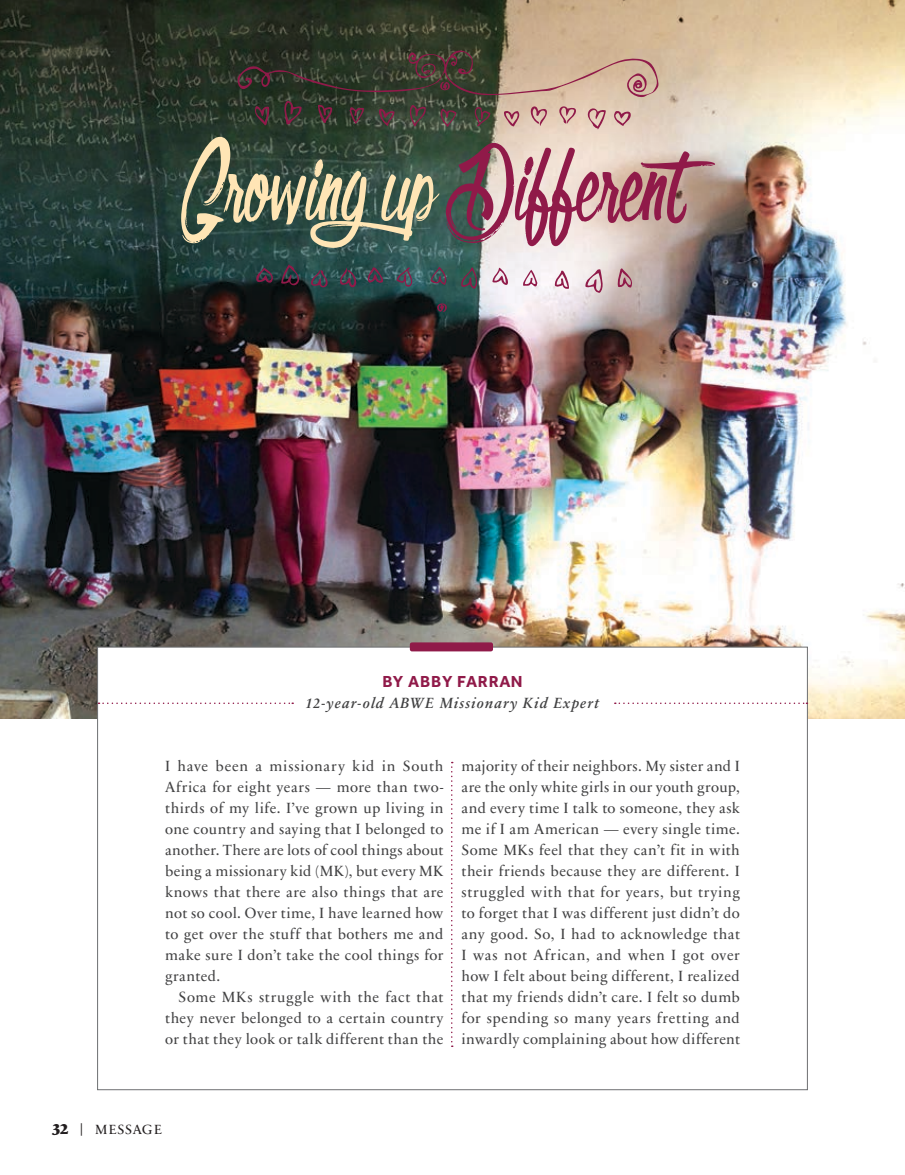
<style>
.page{position:relative;width:905px;height:1175px;background:#fff}
.page>*{position:absolute;margin:0;border:0;box-sizing:border-box;transform-origin:0 0}
.t1{font:136.5px "Olympic Branding";color:#901a49}
.t{font:700 16.5px "Effra";letter-spacing:.04em;color:#901a49}
.t-2{font:15px/21px "Sabon Next LT Pro";letter-spacing:.03em;color:#414142;text-align:justify}
.t-3{font:italic 600 15px "Sabon Next LT Pro";letter-spacing:.075em;color:#414142}
.t2{font:13.5px "Sabon Next LT Pro";letter-spacing:.06em;color:#231f20}
.s1{font-size:145.5px;color:#ffe5b5}
.s2{font-size:130.5px;color:#ffe5b5}
.s3{font-weight:900;font-size:15.75px}
.s4{font-family:"Gotham"}
</style>
<div class="page">
<img style="left:0;top:0;width:904px;height:718px">
<div style="left:97px;top:647px;width:710px;height:442px;background:#fff;border:1px solid #6d6f71"></div>
<svg style="left:614px;top:702px;width:193px;height:2px"></svg>
<svg style="left:98px;top:702px;width:195px;height:2px"></svg>
<svg style="left:236px;top:50px;width:422px;height:79px;background:#736859"></svg>
<svg style="left:436px;top:302px;width:12px;height:11px"></svg>
<svg style="left:585px;top:268px;width:20px;height:25px"></svg>
<svg style="left:554px;top:270px;width:15px;height:20px"></svg>
<svg style="left:460px;top:267px;width:20px;height:22px"></svg>
<svg style="left:617px;top:268px;width:18px;height:20px"></svg>
<svg style="left:311px;top:270px;width:16px;height:19px"></svg>
<svg style="left:340px;top:268px;width:17px;height:20px"></svg>
<svg style="left:396px;top:267px;width:18px;height:21px"></svg>
<svg style="left:522px;top:270px;width:15px;height:18px"></svg>
<svg style="left:492px;top:268px;width:16px;height:20px"></svg>
<svg style="left:430px;top:267px;width:19px;height:18px"></svg>
<svg style="left:365px;top:267px;width:18px;height:17px"></svg>
<svg style="left:255px;top:264px;width:45px;height:24px"></svg>
<div style="left:410px;top:643px;width:82px;height:7px;background:#901a49;border-radius:2px"></div>
<div style="left:410px;top:642px;width:83px;height:9px;border:2px solid #901a49;border-radius:2px"></div>
<svg style="left:451px;top:761px;width:2px;height:286px"></svg>
<p class="t1" style="left:181px;top:126px;width:504px"><span class="s1">G</span><span class="s2">rowingup</span>Different</p>
<p class="t" style="left:382px;top:671px;width:142px">BY ABBY FARRAN</p>
<p class="t-3" style="left:305px;top:691px;width:295px">12-year-old ABWE Missionary Kid Expert</p>
<p class="t-2" style="left:165px;top:755px;width:280px">I have been a missionary kid in South Africa for eight years — more than two&shy;thirds of my life. I’ve grown up living in one country and saying that I belonged to another. There are lots of cool things about being a missionary kid (MK), but every MK knows that there are also things that are not so cool. Over time, I have learned how to get over the stuff that bothers me and make sure I don’t take the cool things for granted.</p>
<p class="t-2" style="left:165px;top:986px;width:280px;text-indent:14px">Some MKs struggle with the fact that they never belonged to a certain country or that they look or talk different than the</p>
<p class="t-2" style="left:461px;top:755px;width:280px">majority of their neighbors. My sister and I are the only white girls in our youth group, and every time I talk to someone, they ask me if I am American — every single time.<br>Some MKs feel that they can’t fit in with their friends because they are different. I struggled with that for years, but trying to forget that I was different just didn’t do any good. So, I had to acknowledge that I was not African, and when I got over how I felt about being different, I realized that my friends didn’t care. I felt so dumb for spending so many years fretting and inwardly complaining about how different</p>
<p class="t2" style="left:52px;top:1118px;width:111px"><span class="s3">32</span> <span class="s4">|</span> MESSAGE</p>
</div>
